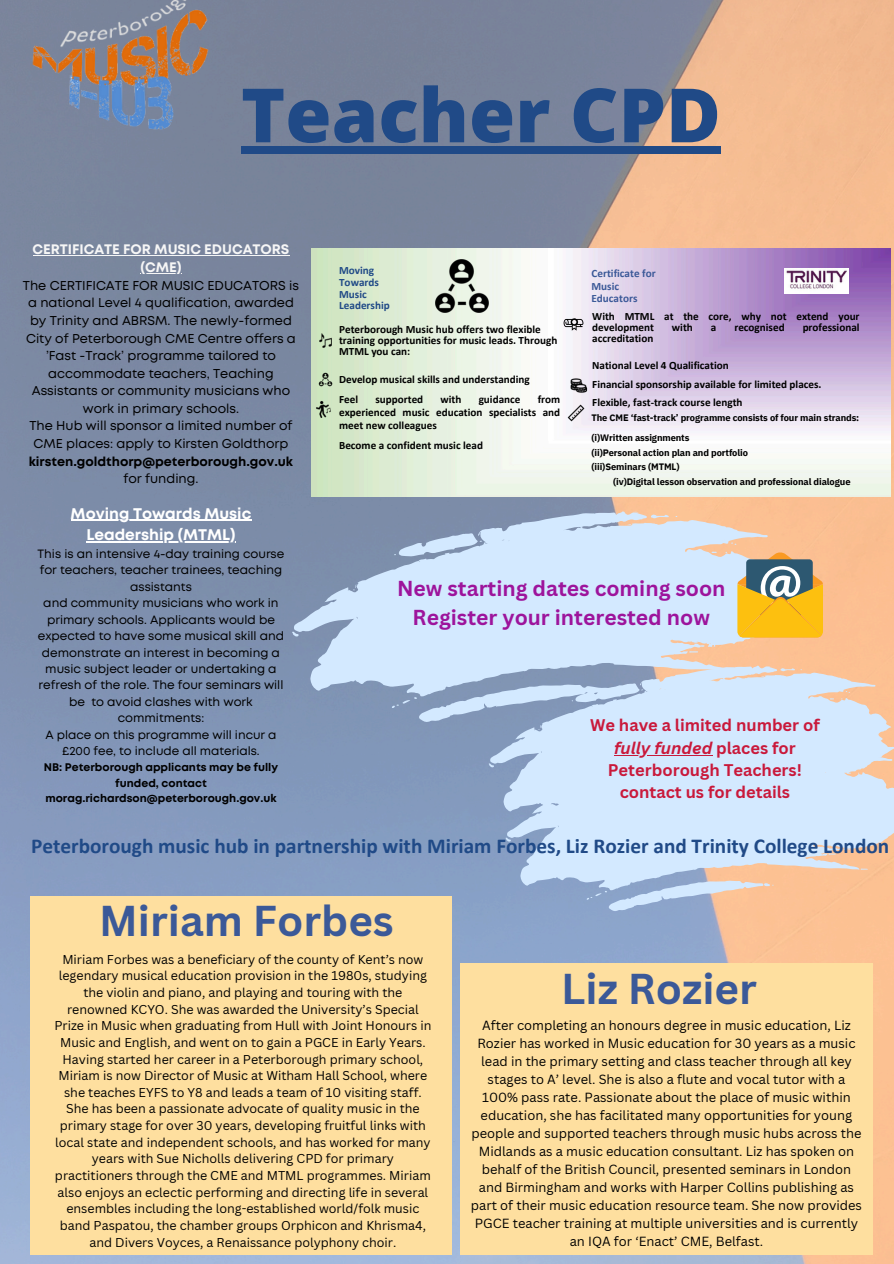
<style>
.page{position:relative;width:894px;height:1264px;background:#fff}
.page>*{position:absolute;margin:0;border:0;box-sizing:border-box;transform-origin:0 0}
.t1{font:800 74.85px "Open Sans";color:#204a87}
.t2{font:700 42px "Canva Sans";color:#3b5998}
.t3{font:700 21.3px "Calibri";color:#204a87}
.t4{font:700 21px/29.2px "Canva Sans";color:#9d149c;text-align:center}
.t5{font:700 16.5px/22.4px "Canva Sans";color:#c9193b;text-align:center}
.t6{font:700 15.45px "Mont";color:#fff}
.t7{font:700 13.8px "Mont";color:#f6f6f6}
.t8{font:12.9px/18px "Canva Sans";color:#000;text-align:center}
.t9{font:12.75px/17.5px "Mont";color:#000;text-align:center}
.t10{font:12.45px/16.6px "Canva Sans";color:#000;text-align:center}
.t11{font:12px/16.4px "Mont";color:#000;text-align:center}
.t12{font:11.85px/16.4px "Mont";color:#000;text-align:center}
.t13{font:700 11.25px/11.6px "Calibri";color:#204a87}
.t14{font:700 11.25px/12.8px "Calibri";color:#3b5998}
.t15{font:700 11.1px/10.9px "Calibri";color:#000}
.t16{font:700 11.1px/15.5px "Mont";color:#000;text-align:center}
.t17{font:700 9.3px "IBM Plex Sans";letter-spacing:-.01em;color:#000}
.s1{font-weight:700}
.s2{font-style:italic}
</style>
<div class="page">
<img style="left:0;top:0;width:893px;height:1263px">
<img style="left:22px;top:0;width:196px;height:138px">
<div style="left:241px;top:146px;width:479px;height:8px;background:#204a87"></div>
<div style="left:30px;top:896px;width:421px;height:358px;background:#fedf9f"></div>
<svg style="left:293px;top:511px;width:498px;height:185px;background:#c5d3e5"></svg>
<svg style="left:689px;top:650px;width:9px;height:3px"></svg>
<svg style="left:730px;top:542px;width:6px;height:3px"></svg>
<svg style="left:650px;top:513px;width:19px;height:5px"></svg>
<svg style="left:394px;top:533px;width:88px;height:23px;background:#aabed7"></svg>
<svg style="left:687px;top:640px;width:10px;height:4px"></svg>
<svg style="left:353px;top:584px;width:4px;height:6px"></svg>
<div style="left:460px;top:963px;width:412px;height:292px;background:#fedf9f"></div>
<svg style="left:489px;top:665px;width:404px;height:151px;background:#ccd5e2"></svg>
<svg style="left:840px;top:691px;width:9px;height:8px"></svg>
<svg style="left:780px;top:667px;width:21px;height:4px"></svg>
<svg style="left:391px;top:683px;width:252px;height:47px;background:#a7bcd8"></svg>
<svg style="left:506px;top:739px;width:387px;height:151px;background:#d2dfef"></svg>
<svg style="left:828px;top:853px;width:7px;height:2px"></svg>
<svg style="left:860px;top:868px;width:7px;height:2px"></svg>
<svg style="left:586px;top:880px;width:187px;height:31px;background:#bec0cb"></svg>
<svg style="left:857px;top:765px;width:9px;height:8px"></svg>
<svg style="left:797px;top:741px;width:21px;height:4px"></svg>
<svg style="left:588px;top:757px;width:72px;height:19px"></svg>
<svg style="left:827px;top:845px;width:8px;height:2px"></svg>
<svg style="left:555px;top:799px;width:3px;height:5px"></svg>
<hr style="left:71px;top:519px;width:180px;height:2px;background:#fff">
<hr style="left:86px;top:541px;width:149px;height:1px;background:#fff">
<hr style="left:33px;top:255px;width:256px;height:1px;background:#f6f6f6">
<hr style="left:140px;top:273px;width:41px;height:1px;background:#f6f6f6">
<hr style="left:614px;top:754px;width:98px;height:1px;background:#c9193b">
<svg style="left:737px;top:552px;width:85px;height:85px;background:#c8ab50"></svg>
<img style="left:311px;top:249px;width:578px;height:247px">
<img style="left:784px;top:269px;width:64px;height:24px">
<img style="left:316px;top:371px;width:18px;height:18px">
<img style="left:316px;top:332px;width:18px;height:18px">
<img style="left:314px;top:401px;width:18px;height:18px">
<img style="left:567px;top:404px;width:17px;height:17px">
<img style="left:562px;top:313px;width:22px;height:23px">
<img style="left:569px;top:376px;width:18px;height:18px">
<img style="left:425px;top:249px;width:74px;height:74px">
<h1 class="t1" style="left:241px;top:62px;width:481px">Teacher CPD</h1>
<p class="t7" style="left:33px;top:244px;width:258px">CERTIFICATE FOR MUSIC EDUCATORS</p>
<h6 class="t7" style="left:140px;top:262px;width:43px">(CME)</h6>
<h6 class="t9" style="left:23px;top:277px;width:277px">The CERTIFICATE FOR MUSIC EDUCATORS is a national Level 4 qualification, awarded by Trinity and ABRSM. The newly-formed City of Peterborough CME Centre offers a ’Fast -Track’ programme tailored to accommodate teachers, Teaching Assistants or community musicians who work in primary schools.<br>The Hub will sponsor a limited number of CME places: apply to Kirsten Goldthorp <span class="s1">kirsten.goldthorp@peterborough.gov.uk </span>for funding.</h6>
<p class="t6" style="left:71px;top:507px;width:182px">Moving Towards Music</p>
<h6 class="t6" style="left:86px;top:529px;width:151px">Leadership (MTML)</h6>
<h6 class="t11" style="left:38px;top:546px;width:248px">This is an intensive 4-day training course for teachers, teacher trainees, teaching assistants<br>and community musicians who work in primary schools. Applicants would be expected to have some musical skill and demonstrate an interest in becoming a music subject leader or undertaking a refresh of the role. The four seminars will be to avoid clashes with work commitments:</h6>
<h6 class="t12" style="left:45px;top:727px;width:233px">A place on this programme will incur a £200 fee, to include all materials.</h6>
<h6 class="t16" style="left:44px;top:760px;width:235px">NB: Peterborough applicants may be fully funded, contact morag.richardson@peterborough.gov.uk</h6>
<p class="t13" style="left:339px;top:265px;width:52px">Moving<br>Towards<br>Music<br>Leadership</p>
<h5 class="t14" style="left:591px;top:268px;width:66px">Certificate for<br>Music<br>Educators</h5>
<p class="t15" style="left:339px;top:324px;width:220px">Peterborough Music hub offers two flexible training opportunities for music leads. Through<br>MTML you can:</p>
<h3 class="t15" style="left:339px;top:370px;width:192px;line-height:20.1px">Develop musical skills and understanding<br>Feel</h3>
<p class="t15" style="left:592px;top:312px;width:269px">With MTML at the core, why not extend your development</p>
<p class="t15" style="left:671px;top:322px;width:22px">with</p>
<p class="t15" style="left:710px;top:322px;width:7px">a</p>
<p class="t15" style="left:734px;top:322px;width:52px">recognised</p>
<p class="t15" style="left:802px;top:322px;width:58px">professional</p>
<p class="t15" style="left:592px;top:333px;width:63px">accreditation</p>
<p class="t15" style="left:592px;top:357px;width:231px;line-height:18.3px">National Level 4 Qualification<br>Financial sponsorship available for limited places.<br>Flexible, fast-track course length</p>
<p class="t17" style="left:591px;top:411px;width:269px">The CME ‘fast-track’ programme consists of four main strands:</p>
<h4 class="t17" style="left:591px;top:431px;width:99px">(i)Written assignments</h4>
<h3 class="t17" style="left:591px;top:446px;width:158px">(ii)Personal action plan and portfolio</h3>
<h2 class="t17" style="left:591px;top:460px;width:90px">(iii)Seminars (MTML)</h2>
<h5 class="t17" style="left:613px;top:475px;width:239px">(iv)Digital lesson observation and professional dialogue</h5>
<h3 class="t15" style="left:339px;top:394px;width:222px;line-height:12.8px;text-align:justify;text-indent:198px">from experienced music education specialists and meet new colleagues</h3>
<h3 class="t15" style="left:339px;top:440px;width:145px">Become a confident music lead</h3>
<h3 class="t15" style="left:375px;top:395px;width:49px">supported</h3>
<h3 class="t15" style="left:440px;top:395px;width:22px">with</h3>
<h3 class="t15" style="left:478px;top:395px;width:43px">guidance</h3>
<h2 class="t4" style="left:397px;top:573px;width:330px">New starting dates coming soon<br>Register your interested now</h2>
<p class="t5" style="left:590px;top:714px;width:231px">We have a limited number of</p>
<p class="t5" style="left:607px;top:736px;width:195px"><span class="s2">fully funded</span> places for<br>Peterborough Teachers! contact us for details</p>
<p class="t3" style="left:31px;top:837px;width:859px">Peterborough music hub in partnership with Miriam Forbes, Liz Rozier and Trinity College London</p>
<p class="t2" style="left:99px;top:890px;width:296px">Miriam Forbes</p>
<h5 class="t10" style="left:54px;top:950px;width:378px">Miriam Forbes was a beneficiary of the county of Kent’s now legendary musical education provision in the 1980s, studying the violin and piano, and playing and touring with the renowned KCYO. She was awarded the University’s Special Prize in Music when graduating from Hull with Joint Honours in Music and English, and went on to gain a PGCE in Early Years.<br>Having started her career in a Peterborough primary school, Miriam is now Director of Music at Witham Hall School, where she teaches EYFS to Y8 and leads a team of 10 visiting staff.<br>She has been a passionate advocate of quality music in the primary stage for over 30 years, developing fruitful links with local state and independent schools, and has worked for many years with Sue Nicholls delivering CPD for primary practitioners through the CME and MTML programmes. Miriam also enjoys an eclectic performing and directing life in several ensembles including the long-established world/folk music band Paspatou, the chamber groups Orphicon and Khrisma4, and Divers Voyces, a Renaissance polyphony choir.</h5>
<h6 class="t2" style="left:561px;top:959px;width:197px">Liz Rozier</h6>
<p class="t8" style="left:471px;top:1015px;width:392px">After completing an honours degree in music education, Liz Rozier has worked in Music education for 30 years as a music lead in the primary setting and class teacher through all key stages to A’ level. She is also a flute and vocal tutor with a 100% pass rate. Passionate about the place of music within education, she has facilitated many opportunities for young people and supported teachers through music hubs across the Midlands as a music education consultant. Liz has spoken on behalf of the British Council, presented seminars in London and Birmingham and works with Harper Collins publishing as part of their music education resource team. She now provides PGCE teacher training at multiple universities and is currently an IQA for ‘Enact’ CME, Belfast.</p>
</div>
